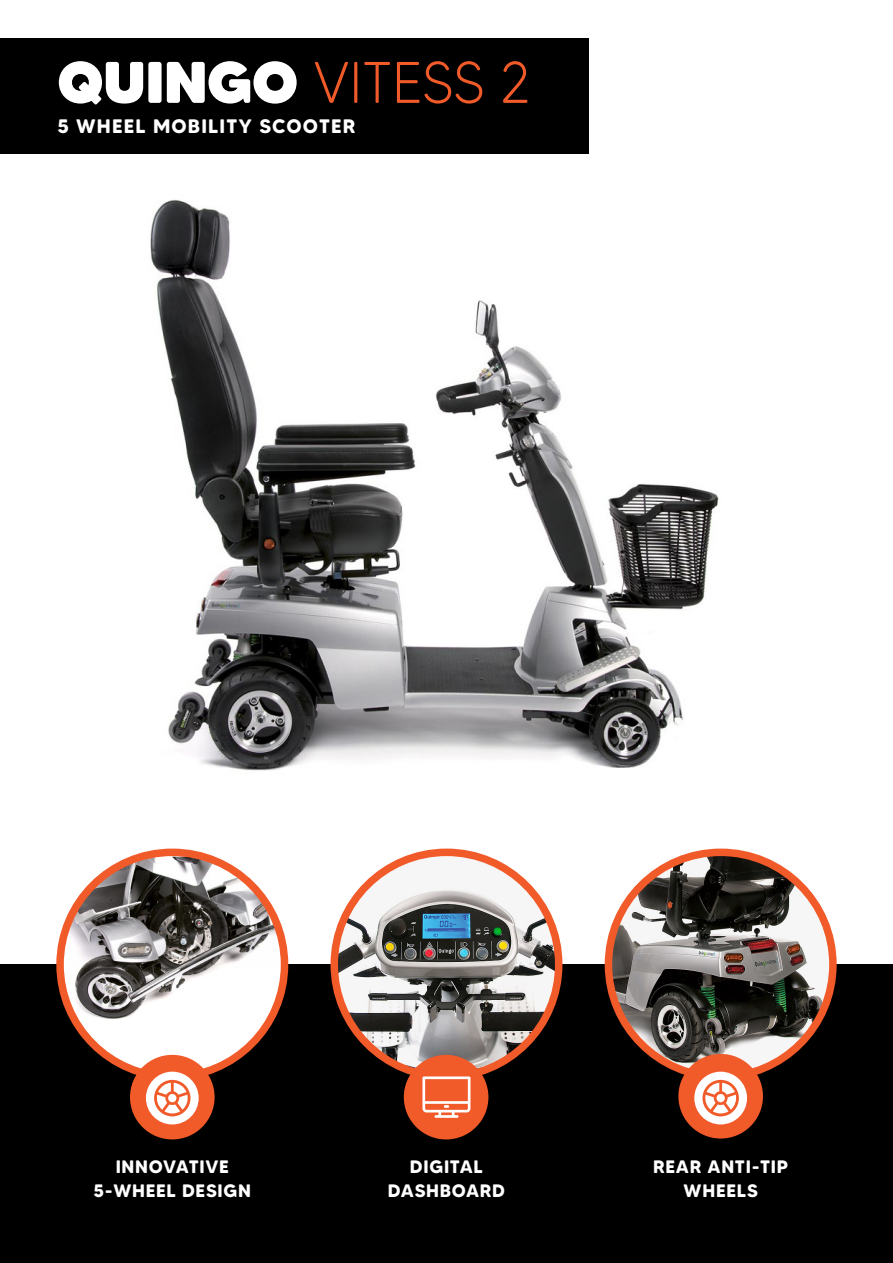
<style>
.page{position:relative;width:893px;height:1263px;background:#fff}
.page>*{position:absolute;margin:0;border:0;box-sizing:border-box;transform-origin:0 0}
.t1{font:300 58.5px "MADE Tommy Soft";letter-spacing:-.01em;color:#f15a29}
.t2{font:700 19.5px "MADE Tommy Soft";letter-spacing:.06em;color:#fff}
.t3{font:700 18px "MADE Tommy Soft";letter-spacing:.04em;color:#fff}
.s1{font-weight:900;color:#fff}
</style>
<div class="page">
<div style="left:0;top:964px;width:893px;height:299px;background:#000"></div>
<img style="left:150px;top:199px;width:569px;height:572px">
<div style="left:0;top:38px;width:588px;height:116px;background:#000"></div>
<img style="left:334px;top:852px;width:225px;height:225px;border-radius:112px">
<div style="left:330px;top:848px;width:232px;height:232px;border:8px solid #f15a29;border-radius:50%"></div>
<img style="left:608px;top:857px;width:220px;height:220px">
<div style="left:605px;top:848px;width:232px;height:232px;border:8px solid #f15a29;border-radius:50%"></div>
<div style="left:60px;top:852px;width:225px;height:225px;background:#fff;border-radius:50%"></div>
<img style="left:60px;top:857px;width:225px;height:168px">
<div style="left:56px;top:848px;width:232px;height:232px;border:8px solid #f15a29;border-radius:50%"></div>
<div style="left:678px;top:1054px;width:85px;height:84px;background:#f15a29;border-radius:50%"></div>
<div style="left:404px;top:1055px;width:84px;height:84px;background:#f15a29;border-radius:50%"></div>
<div style="left:130px;top:1055px;width:85px;height:84px;background:#f15a29;border-radius:50%"></div>
<svg style="left:146px;top:1072px;width:53px;height:52px"></svg>
<svg style="left:694px;top:1072px;width:53px;height:52px"></svg>
<svg style="left:422px;top:1076px;width:48px;height:42px"></svg>
<hr style="left:892px;top:317px;width:1px;height:946px;background:#e6e7e9">
<p class="t1" style="left:57px;top:47px;width:475px"><span class="s1">QUINGO</span> VITESS 2</p>
<p class="t2" style="left:57px;top:114px;width:300px">5 WHEEL MOBILITY SCOOTER</p>
<p class="t3" style="left:116px;top:1155px;width:115px">INNOVATIVE</p>
<p class="t3" style="left:94px;top:1179px;width:159px">5-WHEEL DESIGN</p>
<p class="t3" style="left:410px;top:1155px;width:75px">DIGITAL</p>
<p class="t3" style="left:388px;top:1179px;width:119px">DASHBOARD</p>
<p class="t3" style="left:653px;top:1155px;width:137px">REAR ANTI-TIP</p>
<p class="t3" style="left:684px;top:1179px;width:76px">WHEELS</p>
</div>
